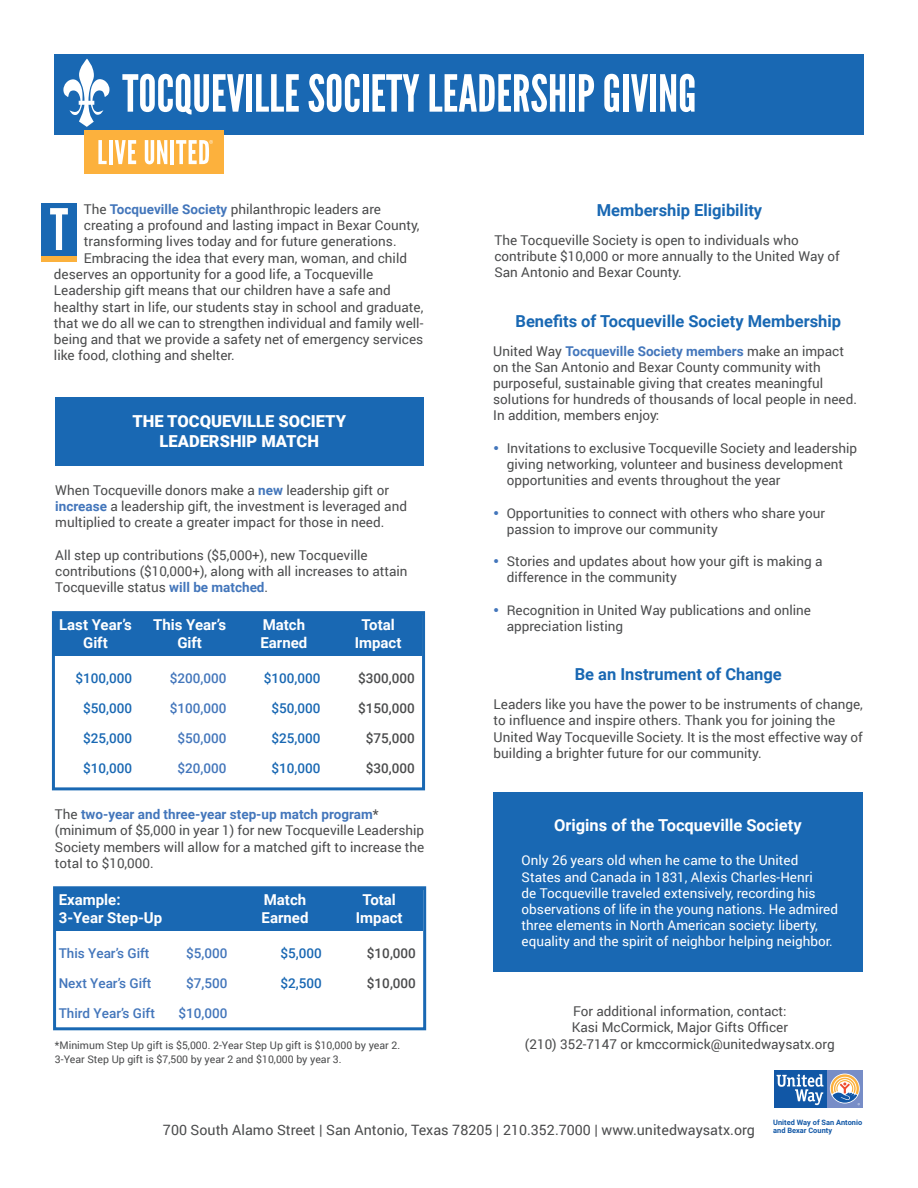
<style>
.page{position:relative;width:918px;height:1188px;background:#fff}
.page>*{position:absolute;margin:0;border:0;box-sizing:border-box;transform-origin:0 0}
.t1{font:57px "League Gothic";color:#fff}
.t2{font:51px "League Gothic";color:#fff}
.t3{font:700 16.5px "Roboto";color:#1968b3}
.t4{font:900 16.5px/19.8px "Roboto";color:#fff;text-align:center}
.t5{font:700 16.5px "Roboto";color:#fff}
.t6{font:700 15px/18px "Roboto";color:#fff;text-align:center}
.t7{font:14.25px "Roboto";color:#4b4c4d}
.t8{font:13.5px/16.2px "Roboto";color:#4b4c4d}
.t9{font:13.5px/16.2px "Roboto";color:#fff}
.t10{font:500 13.5px "Roboto";color:#4376bb}
.t11{font:500 13.5px "Roboto";color:#1968b3}
.t12{font:500 13.5px "Roboto";color:#4b4c4d}
.t13{font:10.5px/13.5px "Roboto";color:#4b4c4d}
.t14{font:700 7.35px "Roboto";color:#1157a6}
.s1{font-weight:700;color:#4376bb}
</style>
<div class="page">
<div style="left:55px;top:397px;width:368px;height:68px;background:#1968b3"></div>
<div style="left:54px;top:54px;width:810px;height:81px;background:#1968b3"></div>
<div style="left:41px;top:204px;width:36px;height:52px;background:#1968b3"></div>
<div style="left:41px;top:256px;width:36px;height:6px;background:#fbb13d"></div>
<div style="left:827px;top:1070px;width:36px;height:38px;background:#778dc7"></div>
<div style="left:774px;top:1070px;width:53px;height:38px;background:#1157a6"></div>
<svg style="left:777px;top:1074px;width:47px;height:31px"></svg>
<svg style="left:831px;top:1074px;width:29px;height:31px"></svg>
<div style="left:52px;top:611px;width:373px;height:179px;border:3px solid #1968b3"></div>
<div style="left:53px;top:612px;width:369px;height:44px;background:#1968b3"></div>
<div style="left:493px;top:792px;width:370px;height:180px;background:#1968b3"></div>
<div style="left:84px;top:130px;width:140px;height:44px;background:#fcb13d"></div>
<svg style="left:98px;top:140px;width:9px;height:24px"></svg>
<hr style="left:109px;top:140px;width:3px;height:24px;background:#fff">
<svg style="left:115px;top:140px;width:21px;height:24px"></svg>
<svg style="left:145px;top:140px;width:22px;height:24px"></svg>
<hr style="left:170px;top:140px;width:4px;height:24px;background:#fff">
<svg style="left:176px;top:140px;width:37px;height:24px"></svg>
<div style="left:53px;top:886px;width:373px;height:144px;border:3px solid #1968b3"></div>
<div style="left:54px;top:887px;width:369px;height:44px;background:#1968b3"></div>
<svg style="left:63px;top:59px;width:46px;height:68px"></svg>
<h2 class="t2" style="left:122px;top:63px;width:576px">TOCQUEVILLE SOCIETY LEADERSHIP GIVING</h2>
<p class="t8" style="left:84px;top:201px;width:299px">The <span class="s1">Tocqueville Society</span> philanthropic leaders are</p>
<p class="t8" style="left:84px;top:217px;width:337px">creating a profound and lasting impact in Bexar County,</p>
<p class="t8" style="left:84px;top:233px;width:314px">transforming lives today and for future generations.</p>
<p class="t8" style="left:84px;top:249px;width:325px">Embracing the idea that every man, woman, and child</p>
<p class="t8" style="left:54px;top:266px;width:321px">deserves an opportunity for a good life, a Tocqueville</p>
<p class="t8" style="left:54px;top:282px;width:338px">Leadership gift means that our children have a safe and</p>
<p class="t8" style="left:54px;top:298px;width:371px">healthy start in life, our students stay in school and graduate,</p>
<p class="t8" style="left:54px;top:314px;width:371px">that we do all we can to strengthen individual and family well-</p>
<p class="t8" style="left:54px;top:331px;width:371px">being and that we provide a safety net of emergency services</p>
<p class="t8" style="left:54px;top:347px;width:182px">like food, clothing and shelter.</p>
<h1 class="t1" style="left:50px;top:196px;width:20px">T</h1>
<p class="t4" style="left:132px;top:411px;width:215px">THE TOCQUEVILLE SOCIETY<br>LEADERSHIP MATCH</p>
<p class="t8" style="left:55px;top:482px;width:353px">When Tocqueville donors make a <span class="s1">new</span> leadership gift or <span class="s1">increase</span> a leadership gift, the investment is leveraged and multiplied to create a greater impact for those in need.</p>
<p class="t8" style="left:55px;top:546px;width:354px">All step up contributions ($5,000+), new Tocqueville contributions ($10,000+), along with all increases to attain<br>Tocqueville status <span class="s1">will be matched</span>.</p>
<p class="t6" style="left:59px;top:615px;width:74px">Last Year’s<br>Gift</p>
<p class="t6" style="left:153px;top:615px;width:75px">This Year’s<br>Gift</p>
<p class="t6" style="left:260px;top:615px;width:48px;text-align:left">Match<br>Earned</p>
<p class="t6" style="left:355px;top:615px;width:48px">Total<br>Impact</p>
<p class="t11" style="left:76px;top:669px;width:58px">$100,000</p>
<p class="t11" style="left:83px;top:699px;width:50px">$50,000</p>
<p class="t11" style="left:83px;top:729px;width:50px">$25,000</p>
<p class="t11" style="left:83px;top:759px;width:50px">$10,000</p>
<p class="t11" style="left:264px;top:669px;width:58px">$100,000</p>
<p class="t11" style="left:272px;top:699px;width:50px">$50,000</p>
<p class="t11" style="left:272px;top:729px;width:50px">$25,000</p>
<p class="t11" style="left:272px;top:759px;width:50px">$10,000</p>
<p class="t12" style="left:358px;top:669px;width:58px">$300,000</p>
<p class="t12" style="left:358px;top:699px;width:58px">$150,000</p>
<p class="t12" style="left:366px;top:729px;width:50px">$75,000</p>
<p class="t12" style="left:366px;top:759px;width:50px">$30,000</p>
<p class="t10" style="left:170px;top:669px;width:58px">$200,000</p>
<p class="t10" style="left:170px;top:699px;width:58px">$100,000</p>
<p class="t10" style="left:177px;top:729px;width:50px">$50,000</p>
<p class="t10" style="left:177px;top:759px;width:50px">$20,000</p>
<p class="t8" style="left:55px;top:806px;width:371px">The <span class="s1">two-year and three-year step-up match program</span>* (minimum of $5,000 in year 1) for new Tocqueville Leadership Society members will allow for a matched gift to increase the total to $10,000.</p>
<p class="t6" style="left:59px;top:890px;width:105px;text-align:left">Example:<br>3-Year Step-Up</p>
<p class="t6" style="left:262px;top:890px;width:48px;text-align:left">Match<br>Earned</p>
<p class="t6" style="left:356px;top:890px;width:48px">Total<br>Impact</p>
<p class="t10" style="left:186px;top:944px;width:43px">$5,000</p>
<p class="t10" style="left:186px;top:974px;width:43px">$7,500</p>
<p class="t10" style="left:179px;top:1004px;width:50px">$10,000</p>
<p class="t11" style="left:280px;top:944px;width:43px">$5,000</p>
<p class="t11" style="left:280px;top:974px;width:43px">$2,500</p>
<p class="t12" style="left:367px;top:944px;width:50px">$10,000</p>
<p class="t12" style="left:367px;top:974px;width:50px">$10,000</p>
<p class="t10" style="left:59px;top:944px;width:92px">This Year’s Gift</p>
<p class="t10" style="left:59px;top:974px;width:94px">Next Year’s Gift</p>
<p class="t10" style="left:59px;top:1004px;width:98px">Third Year’s Gift</p>
<p class="t13" style="left:55px;top:1038px;width:347px">*Minimum Step Up gift is $5,000. 2-Year Step Up gift is $10,000 by year 2.<br>3-Year Step Up gift is $7,500 by year 2 and $10,000 by year 3.</p>
<p class="t3" style="left:597px;top:199px;width:167px">Membership Eligibility</p>
<p class="t8" style="left:494px;top:232px;width:347px">The Tocqueville Society is open to individuals who contribute $10,000 or more annually to the United Way of<br>San Antonio and Bexar County.</p>
<p class="t3" style="left:515px;top:309px;width:327px">Benefits of Tocqueville Society Membership</p>
<p class="t8" style="left:493px;top:342px;width:365px">United Way <span class="s1">Tocqueville Society members</span> make an impact on the San Antonio and Bexar County community with purposeful, sustainable giving that creates meaningful solutions for hundreds of thousands of local people in need.<br>In addition, members enjoy:</p>
<p class="t8" style="left:507px;top:439px;width:352px">Invitations to exclusive Tocqueville Society and leadership giving networking, volunteer and business development opportunities and events throughout the year</p>
<p class="t8" style="left:507px;top:504px;width:320px">Opportunities to connect with others who share your passion to improve our community</p>
<p class="t8" style="left:507px;top:553px;width:317px">Stories and updates about how your gift is making a difference in the community</p>
<p class="t8" style="left:507px;top:601px;width:306px">Recognition in United Way publications and online appreciation listing</p>
<p class="t3" style="left:575px;top:663px;width:209px">Be an Instrument of Change</p>
<p class="t8" style="left:494px;top:696px;width:371px">Leaders like you have the power to be instruments of change, to influence and inspire others. Thank you for joining the United Way Tocqueville Society. It is the most effective way of building a brighter future for our community.</p>
<p class="t5" style="left:554px;top:813px;width:249px">Origins of the Tocqueville Society</p>
<p class="t9" style="left:522px;top:852px;width:318px">Only 26 years old when he came to the United States and Canada in 1831, Alexis Charles-Henri<br>de Tocqueville traveled extensively, recording his observations of life in the young nations. He admired three elements in North American society: liberty, equality and the spirit of neighbor helping neighbor.</p>
<p class="t8" style="left:525px;top:1003px;width:311px;text-align:center">For additional information, contact:<br>Kasi McCormick, Major Gifts Officer<br>(210) 352-7147 or kmccormick@unitedwaysatx.org</p>
<p class="t14" style="left:773px;top:1117px;width:91px">United Way of San Antonio</p>
<p class="t7" style="left:163px;top:1120px;width:594px">700 South Alamo Street | San Antonio, Texas 78205 | 210.352.7000 | www.unitedwaysatx.org</p>
<p class="t14" style="left:773px;top:1125px;width:60px">and Bexar County</p>
</div>
